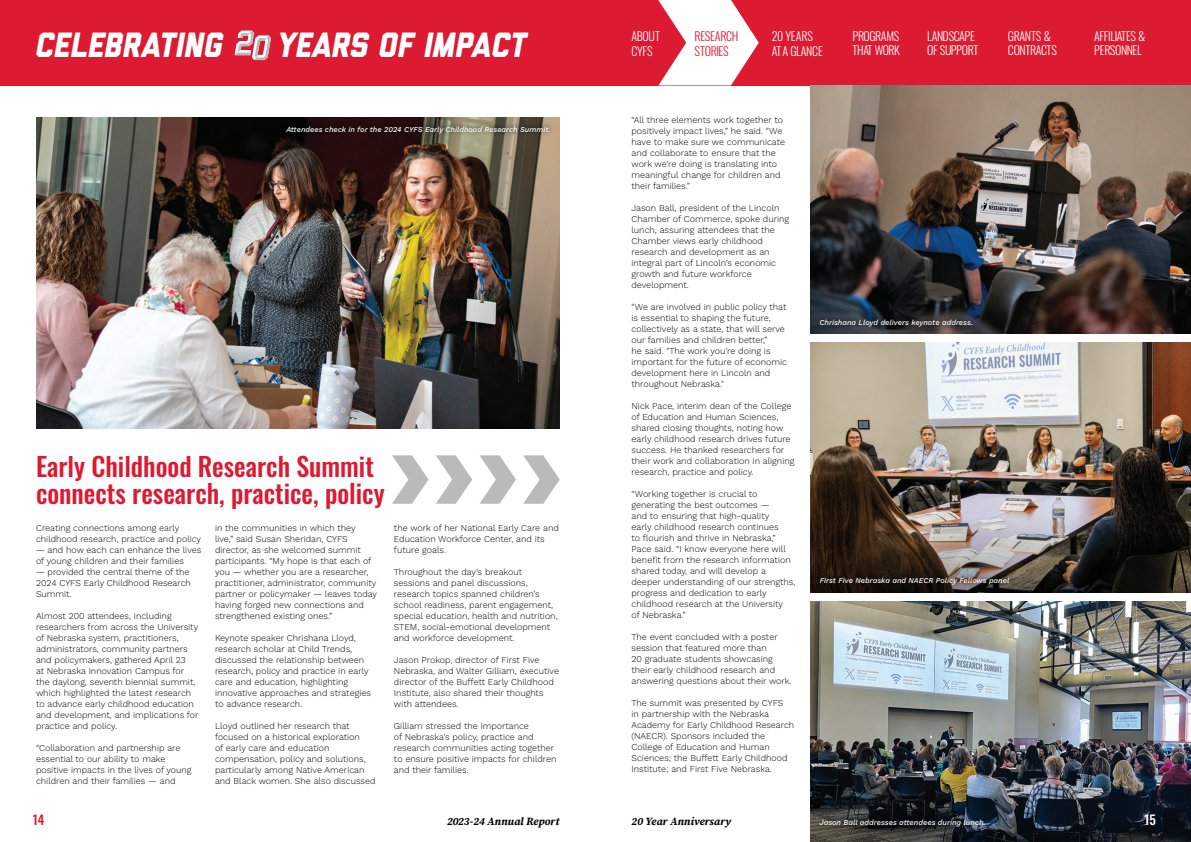
<style>
.page{position:relative;width:1191px;height:842px;background:#fff}
.page>*{position:absolute;margin:0;border:0;box-sizing:border-box;transform-origin:0 0}
.t1{font:italic 800 35px "Liberator";color:#fff}
.t2{font:500 26px/27px "Oswald";color:#dc1a32}
.t3{font:500 13px "Oswald";color:#dc1a32}
.t4{font:500 13px "Oswald";color:#fff}
.t5{font:300 12px/14.4px "Oswald";letter-spacing:-.03em;color:#fff}
.t6{font:300 12px/14.4px "Oswald";color:#fff}
.t7{font:300 12px/14.4px "Oswald";letter-spacing:-.02em;color:#dc1a32}
.t8{font:italic 700 11px "Source Serif 4";color:#000}
.BC{font:300 9px/11px "Work Sans";color:#000}
.t9{font:italic 500 7.5px "Work Sans";color:#fff}
</style>
<div class="page">
<div style="left:0;top:0;width:1191px;height:85px;background:#dc1a32"></div>
<svg style="left:658px;top:0;width:101px;height:85px"></svg>
<img style="left:810px;top:601px;width:381px;height:241px">
<svg style="left:235px;top:31px;width:36px;height:29px"></svg>
<img style="left:36px;top:117px;width:523px;height:311px">
<img style="left:810px;top:86px;width:381px;height:248px">
<div style="left:815px;top:314px;width:162px;height:17px;background:#000;opacity:.85"></div>
<img style="left:810px;top:343px;width:381px;height:249px">
<div style="left:815px;top:573px;width:199px;height:17px;background:#000;opacity:.85"></div>
<div style="left:815px;top:814px;width:174px;height:17px;background:#000;opacity:.85"></div>
<div style="left:281px;top:121px;width:273px;height:17px;background:#000;opacity:.85"></div>
<svg style="left:392px;top:455px;width:36px;height:49px"></svg>
<svg style="left:436px;top:455px;width:36px;height:49px"></svg>
<svg style="left:479px;top:455px;width:37px;height:49px"></svg>
<svg style="left:523px;top:455px;width:36px;height:49px"></svg>
<p class="t1" style="left:36px;top:26px;width:492px">CELEBRATING 20 YEARS OF IMPACT</p>
<p class="t9" style="left:286px;top:123px;width:266px">Attendees check in for the 2024 CYFS Early Childhood Research Summit.</p>
<h1 class="t2" style="left:36px;top:454px;width:350px">Early Childhood Research Summit connects research, practice, policy</h1>
<p class="BC" style="left:36px;top:522px;width:167px">Creating connections among early childhood research, practice and policy</p>
<p class="BC" style="left:36px;top:544px;width:167px">— and how each can enhance the lives of young children and their families</p>
<p class="BC" style="left:36px;top:566px;width:156px">— provided the central theme of the<br>2024 CYFS Early Childhood Research<br>Summit.</p>
<p class="BC" style="left:36px;top:610px;width:164px">Almost 200 attendees, including researchers from across the University of Nebraska system, practitioners, administrators, community partners and policymakers, gathered April 23<br>at Nebraska Innovation Campus for the daylong, seventh biennial summit, which highlighted the latest research to advance early childhood education and development, and implications for practice and policy.</p>
<p class="BC" style="left:36px;top:742px;width:157px">“Collaboration and partnership are essential to our ability to make positive impacts in the lives of young children and their families — and</p>
<p class="BC" style="left:215px;top:522px;width:164px">in the communities in which they<br>live,” said Susan Sheridan, CYFS director, as she welcomed summit participants. “My hope is that each of you — whether you are a researcher, practitioner, administrator, community partner or policymaker — leaves today having forged new connections and strengthened existing ones.”</p>
<p class="BC" style="left:215px;top:632px;width:157px">Keynote speaker Chrishana Lloyd, research scholar at Child Trends, discussed the relationship between research, policy and practice in early care and education, highlighting innovative approaches and strategies to advance research.</p>
<p class="BC" style="left:215px;top:720px;width:162px">Lloyd outlined her research that focused on a historical exploration<br>of early care and education compensation, policy and solutions, particularly among Native American and Black women. She also discussed</p>
<p class="BC" style="left:394px;top:522px;width:166px">the work of her National Early Care and<br>Education Workforce Center, and its future goals.</p>
<p class="BC" style="left:394px;top:566px;width:165px">Throughout the day’s breakout sessions and panel discussions, research topics spanned children’s school readiness, parent engagement, special education, health and nutrition, STEM, social-emotional development and workforce development.</p>
<p class="BC" style="left:394px;top:654px;width:166px">Jason Prokop, director of First Five Nebraska, and Walter Gilliam, executive director of the Buffett Early Childhood Institute, also shared their thoughts with attendees.</p>
<p class="BC" style="left:394px;top:720px;width:164px">Gilliam stressed the importance<br>of Nebraska’s policy, practice and research communities acting together to ensure positive impacts for children and their families.</p>
<p class="t5" style="left:631px;top:28px;width:30px">ABOUT</p>
<p class="t5" style="left:631px;top:42px;width:23px">CYFS</p>
<p class="t7" style="left:694px;top:28px;width:45px">RESEARCH<br>STORIES</p>
<p class="t5" style="left:852px;top:28px;width:49px">PROGRAMS<br>THAT WORK</p>
<p class="t5" style="left:927px;top:28px;width:53px">LANDSCAPE<br>OF SUPPORT</p>
<p class="t5" style="left:1008px;top:28px;width:50px">GRANTS &amp;<br>CONTRACTS</p>
<p class="t5" style="left:1094px;top:28px;width:53px">AFFILIATES &amp;<br>PERSONNEL</p>
<p class="t6" style="left:772px;top:28px;width:52px">20 YEARS<br>AT A GLANCE</p>
<p class="BC" style="left:631px;top:115px;width:155px">“All three elements work together to positively impact lives,” he said. “We have to make sure we communicate and collaborate to ensure that the work we’re doing is translating into meaningful change for children and their families.”</p>
<p class="BC" style="left:631px;top:203px;width:159px">Jason Ball, president of the Lincoln<br>Chamber of Commerce, spoke during lunch, assuring attendees that the<br>Chamber views early childhood research and development as an integral part of Lincoln’s economic growth and future workforce development.</p>
<p class="BC" style="left:631px;top:302px;width:157px">“We are involved in public policy that is essential to shaping the future, collectively as a state, that will serve our families and children better,”<br>he said. "The work you’re doing is important for the future of economic development here in Lincoln and throughout Nebraska."</p>
<p class="BC" style="left:631px;top:400px;width:164px">Nick Pace, interim dean of the College of Education and Human Sciences, shared closing thoughts, noting how early childhood research drives future success. He thanked researchers for their work and collaboration in aligning research, practice and policy.</p>
<p class="BC" style="left:631px;top:488px;width:165px">“Working together is crucial to generating the best outcomes —<br>and to ensuring that high-quality<br>early childhood research continues<br>to flourish and thrive in Nebraska,” Pace said. “I know everyone here will benefit from the research information shared today, and will develop a deeper understanding of our strengths, progress and dedication to early childhood research at the University<br>of Nebraska.”</p>
<p class="BC" style="left:631px;top:631px;width:162px">The event concluded with a poster session that featured more than<br>20 graduate students showcasing their early childhood research and answering questions about their work.</p>
<p class="BC" style="left:631px;top:697px;width:164px">The summit was presented by CYFS<br>in partnership with the Nebraska Academy for Early Childhood Research (NAECR). Sponsors included the College of Education and Human Sciences; the Buffett Early Childhood Institute; and First Five Nebraska.</p>
<p class="t9" style="left:819px;top:316px;width:155px">Chrishana Lloyd delivers keynote address.</p>
<p class="t9" style="left:820px;top:575px;width:191px">First Five Nebraska and NAECR Policy Fellows panel</p>
<p class="t3" style="left:33px;top:812px;width:13px">14</p>
<p class="t8" style="left:447px;top:813px;width:114px">2023-24 Annual Report</p>
<p class="t8" style="left:631px;top:813px;width:101px">20 Year Anniversary</p>
<p class="t4" style="left:1144px;top:812px;width:13px">15</p>
<p class="t9" style="left:819px;top:816px;width:168px">Jason Ball addresses attendees during lunch.</p>
</div>
